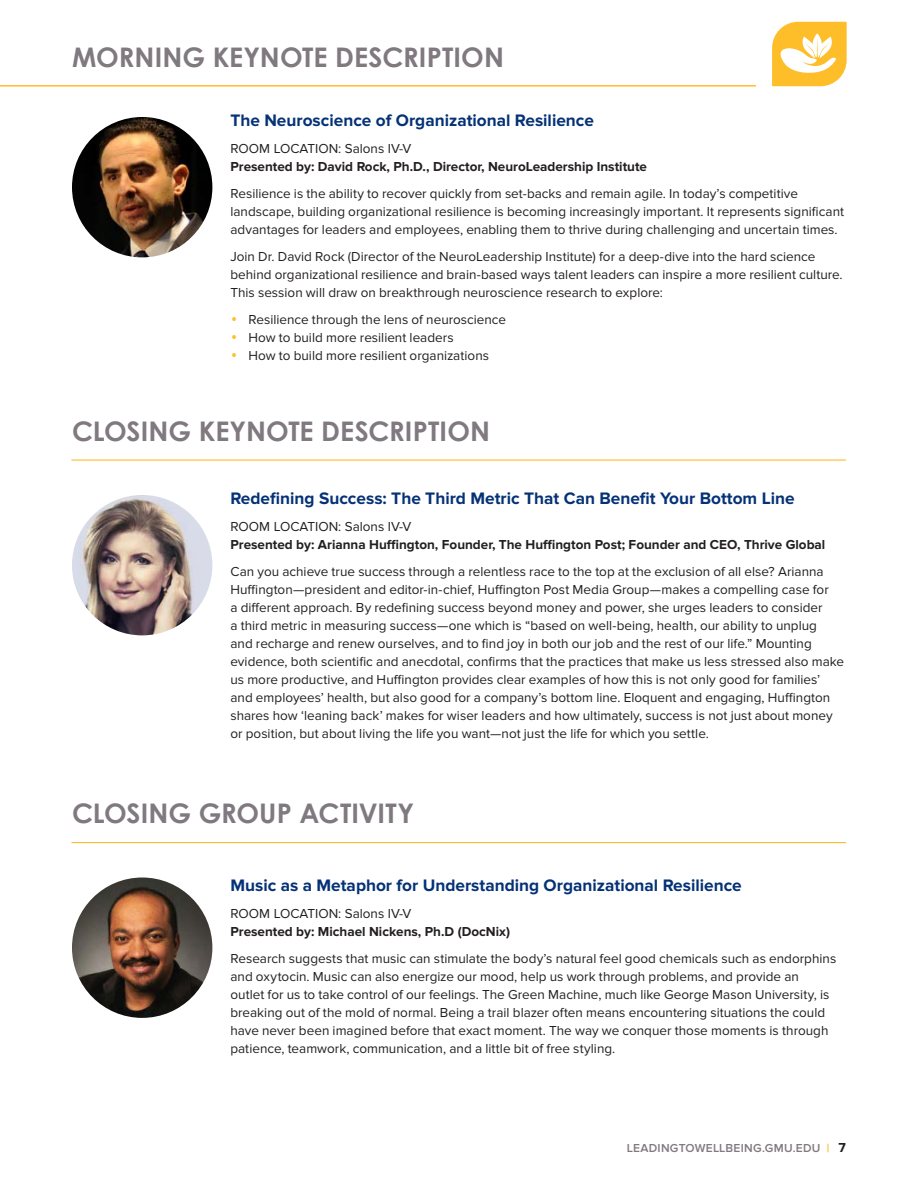
<style>
.page{position:relative;width:918px;height:1188px;background:#fff}
.page>*{position:absolute;margin:0;border:0;box-sizing:border-box;transform-origin:0 0}
.t1{font:700 27px "Century Gothic";color:#80797f}
.t2{font:700 17.25px "Proxima Nova";color:#053276}
.t3{font:13.5px/18px "Proxima Nova";color:#231f20}
.t4{font:700 13.5px "Proxima Nova";color:#231f20}
.t5{font:600 12px "Proxima Nova";letter-spacing:.02em;color:#80797f}
.s1{font-family:"Century Gothic";color:#febe2a}
.s2{font-weight:700;color:#febe2a}
.s3{font-weight:700;font-size:13.5px;color:#231f20}
</style>
<div class="page">
<hr style="left:0;top:85px;width:756px;height:2px;background:#febe2a">
<svg style="left:772px;top:22px;width:75px;height:64px"></svg>
<img style="left:72px;top:117px;width:140px;height:140px;border-radius:70px">
<img style="left:72px;top:495px;width:140px;height:140px;border-radius:70px">
<img style="left:72px;top:877px;width:140px;height:141px;border-radius:70px">
<hr style="left:71px;top:460px;width:775px;height:1px;background:#febe2a">
<hr style="left:71px;top:842px;width:775px;height:1px;background:#febe2a">
<h1 class="t1" style="left:72px;top:39px;width:434px">MORNING KEYNOTE DESCRIPTION</h1>
<p class="t2" style="left:230px;top:110px;width:365px">The Neuroscience of Organizational Resilience</p>
<p class="t3" style="left:230px;top:140px;width:183px">ROOM LOCATION: Salons IV-V</p>
<p class="t4" style="left:230px;top:159px;width:418px">Presented by: David Rock, Ph.D., Director, NeuroLeadership Institute</p>
<p class="t3" style="left:230px;top:185px;width:615px">Resilience is the ability to recover quickly from set-backs and remain agile. In today’s competitive landscape, building organizational resilience is becoming increasingly important. It represents significant advantages for leaders and employees, enabling them to thrive during challenging and uncertain times.</p>
<p class="t3" style="left:230px;top:248px;width:614px">Join Dr. David Rock (Director of the NeuroLeadership Institute) for a deep-dive into the hard science behind organizational resilience and brain-based ways talent leaders can inspire a more resilient culture.<br>This session will draw on breakthrough neuroscience research to explore:</p>
<p class="t3" style="left:230px;top:311px;width:277px"><span class="s1">•</span> Resilience through the lens of neuroscience</p>
<p class="t3" style="left:230px;top:329px;width:225px"><span class="s1">•</span> How to build more resilient leaders</p>
<p class="t3" style="left:230px;top:347px;width:260px"><span class="s1">•</span> How to build more resilient organizations</p>
<h1 class="t1" style="left:72px;top:414px;width:420px">CLOSING KEYNOTE DESCRIPTION</h1>
<p class="t2" style="left:230px;top:488px;width:566px">Redefining Success: The Third Metric That Can Benefit Your Bottom Line</p>
<p class="t3" style="left:230px;top:518px;width:183px">ROOM LOCATION: Salons IV-V</p>
<p class="t4" style="left:230px;top:537px;width:596px">Presented by: Arianna Huffington, Founder, The Huffington Post; Founder and CEO, Thrive Global</p>
<p class="t3" style="left:230px;top:563px;width:615px">Can you achieve true success through a relentless race to the top at the exclusion of all else? Arianna Huffington—president and editor-in-chief, Huffington Post Media Group—makes a compelling case for<br>a different approach. By redefining success beyond money and power, she urges leaders to consider<br>a third metric in measuring success—one which is “based on well-being, health, our ability to unplug<br>and recharge and renew ourselves, and to find joy in both our job and the rest of our life.” Mounting evidence, both scientific and anecdotal, confirms that the practices that make us less stressed also make us more productive, and Huffington provides clear examples of how this is not only good for families’ and employees’ health, but also good for a company’s bottom line. Eloquent and engaging, Huffington shares how ‘leaning back’ makes for wiser leaders and how ultimately, success is not just about money or position, but about living the life you want—not just the life for which you settle.</p>
<h1 class="t1" style="left:72px;top:796px;width:344px">CLOSING GROUP ACTIVITY</h1>
<p class="t2" style="left:230px;top:875px;width:513px">Music as a Metaphor for Understanding Organizational Resilience</p>
<p class="t3" style="left:230px;top:905px;width:183px">ROOM LOCATION: Salons IV-V</p>
<p class="t4" style="left:230px;top:924px;width:281px">Presented by: Michael Nickens, Ph.D (DocNix)</p>
<p class="t3" style="left:230px;top:950px;width:607px">Research suggests that music can stimulate the body’s natural feel good chemicals such as endorphins and oxytocin. Music can also energize our mood, help us work through problems, and provide an outlet for us to take control of our feelings. The Green Machine, much like George Mason University, is breaking out of the mold of normal. Being a trail blazer often means encountering situations the could have never been imagined before that exact moment. The way we conquer those moments is through patience, teamwork, communication, and a little bit of free styling.</p>
<p class="t5" style="left:627px;top:1141px;width:221px">LEADINGTOWELLBEING.GMU.EDU <span class="s2">|</span> <span class="s3">7</span></p>
</div>
